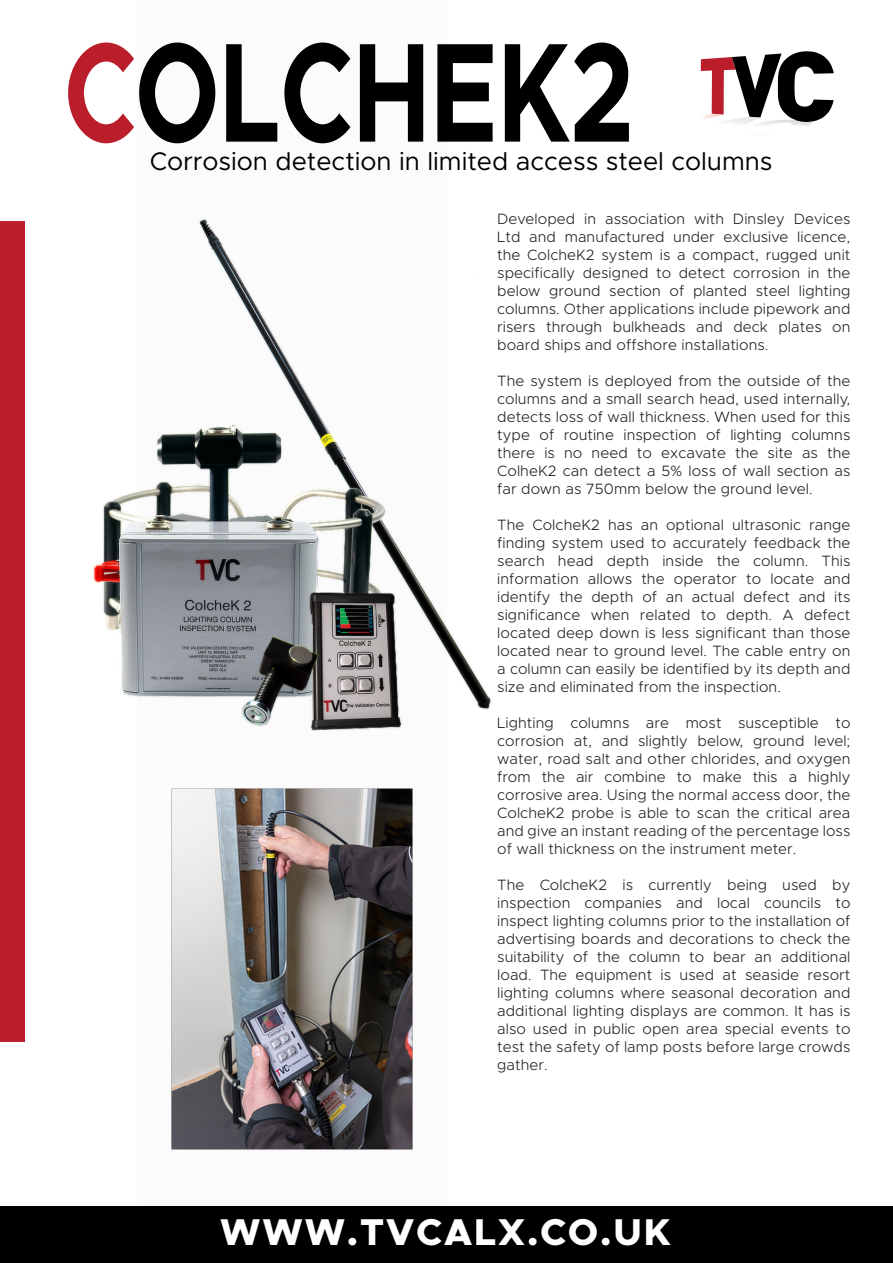
<style>
.page{position:relative;width:893px;height:1263px;background:#fff}
.page>*{position:absolute;margin:0;border:0;box-sizing:border-box;transform-origin:0 0}
.t1{font:700 141.75px "Metropolis";color:#000;scale:.74 1}
.t2{font:800 37.5px "Metropolis";letter-spacing:.05em;color:#fff}
.t3{font:25.5px "Metropolis";color:#000}
.t4{font:300 15px/18px "Metropolis";letter-spacing:.005em;color:#222;text-align:justify}
.s1{color:#bb1e2b}
</style>
<div class="page">
<div style="left:137px;top:0;width:309px;height:1263px;background:#fbfbfb"></div>
<div style="left:0;top:221px;width:24px;height:821px;background:#bb1e2b"></div>
<div style="left:0;top:1207px;width:893px;height:56px;background:#000"></div>
<svg style="left:700px;top:51px;width:134px;height:75px"></svg>
<img style="left:93px;top:219px;width:398px;height:511px">
<img style="left:171px;top:788px;width:241px;height:361px">
<h1 class="t1" style="left:64px;top:29px;width:772px"><span class="s1">C</span>OLCHEK2</h1>
<h3 class="t3" style="left:150px;top:150px;width:624px">Corrosion detection in limited access steel columns</h3>
<p class="t4" style="left:497px;top:210px;width:355px">Developed in association with Dinsley Devices Ltd and manufactured under exclusive licence, the ColcheK2 system is a compact, rugged unit specifically designed to detect corrosion in the below ground section of planted steel lighting columns. Other applications include pipework and risers through bulkheads and deck plates on board ships and offshore installations.</p>
<p class="t4" style="left:497px;top:372px;width:355px">The system is deployed from the outside of the columns and a small search head, used internally, detects loss of wall thickness. When used for this type of routine inspection of lighting columns there is no need to excavate the site as the ColheK2 can detect a 5% loss of wall section as far down as 750mm below the ground level.</p>
<p class="t4" style="left:497px;top:516px;width:355px">The ColcheK2 has an optional ultrasonic range finding system used to accurately feedback the search head depth inside the column. This information allows the operator to locate and identify the depth of an actual defect and its significance when related to depth. A defect located deep down is less significant than those located near to ground level. The cable entry on a column can easily be identified by its depth and size and eliminated from the inspection.</p>
<p class="t4" style="left:497px;top:714px;width:355px">Lighting columns are most susceptible to corrosion at, and slightly below, ground level; water, road salt and other chlorides, and oxygen from the air combine to make this a highly corrosive area. Using the normal access door, the ColcheK2 probe is able to scan the critical area and give an instant reading of the percentage loss of wall thickness on the instrument meter.</p>
<p class="t4" style="left:497px;top:876px;width:355px">The ColcheK2 is currently being used by inspection companies and local councils to inspect lighting columns prior to the installation of advertising boards and decorations to check the suitability of the column to bear an additional load. The equipment is used at seaside resort lighting columns where seasonal decoration and additional lighting displays are common. It has is also used in public open area special events to test the safety of lamp posts before large crowds gather.</p>
<h2 class="t2" style="left:220px;top:1215px;width:452px">WWW.TVCALX.CO.UK</h2>
</div>
